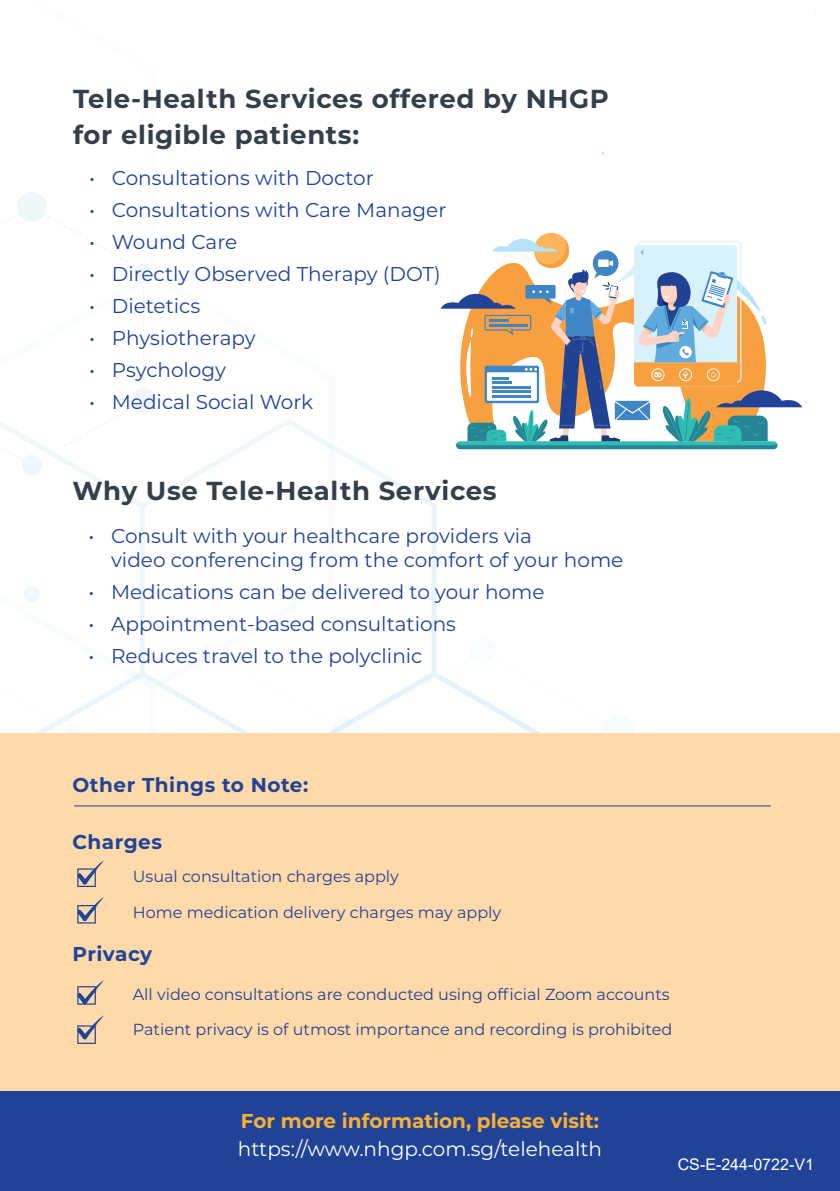
<style>
.page{position:relative;width:840px;height:1191px;background:#fff}
.page>*{position:absolute;margin:0;border:0;box-sizing:border-box;transform-origin:0 0}
.t1{font:700 26px/36px "Montserrat";letter-spacing:.025em;color:#343f4c}
.t2{font:20px/24px "Montserrat";color:#204397}
.t3{font:20px "Montserrat";color:#fff}
.t4{font:700 20px "Montserrat";letter-spacing:.025em;color:#204397}
.t5{font:700 20px "Montserrat";color:#fab032}
.t6{font:16px "Montserrat";color:#204397}
.t7{font:16px "Arial";color:#fff}
</style>
<div class="page">
<svg style="left:334px;top:445px;width:102px;height:135px"></svg>
<svg style="left:85px;top:445px;width:243px;height:135px"></svg>
<svg style="left:328px;top:445px;width:6px;height:6px"></svg>
<svg style="left:244px;top:419px;width:89px;height:26px"></svg>
<svg style="left:0;top:192px;width:156px;height:283px"></svg>
<div style="left:0;top:733px;width:839px;height:358px;background:#fed9aa"></div>
<div style="left:0;top:1091px;width:839px;height:100px;background:#204397"></div>
<div style="left:533px;top:233px;width:35px;height:35px;background:#fbb65b;border-radius:50%"></div>
<svg style="left:440px;top:238px;width:361px;height:211px"></svg>
<hr style="left:74px;top:805px;width:696px;height:1px;background:#204397">
<svg style="left:24px;top:580px;width:690px;height:464px"></svg>
<h1 class="t1" style="left:73px;top:80px;width:537px">Tele-Health Services offered by NHGP for eligible patients:</h1>
<p class="t2" style="left:89px;top:165px;width:286px">• Consultations with Doctor</p>
<p class="t2" style="left:89px;top:197px;width:358px">• Consultations with Care Manager</p>
<p class="t2" style="left:89px;top:229px;width:150px">• Wound Care</p>
<p class="t2" style="left:89px;top:261px;width:353px">• Directly Observed Therapy (DOT)</p>
<p class="t2" style="left:89px;top:293px;width:113px">• Dietetics</p>
<p class="t2" style="left:89px;top:325px;width:168px">• Physiotherapy</p>
<p class="t2" style="left:89px;top:357px;width:138px">• Psychology</p>
<p class="t2" style="left:89px;top:389px;width:225px">• Medical Social Work</p>
<h1 class="t1" style="left:72px;top:472px;width:425px">Why Use Tele-Health Services</h1>
<p class="t2" style="left:111px;top:523px;width:513px;text-indent:-23px">• Consult with your healthcare providers via<br>video conferencing from the comfort of your home</p>
<p class="t2" style="left:88px;top:579px;width:457px">• Medications can be delivered to your home</p>
<p class="t2" style="left:88px;top:611px;width:369px">• Appointment-based consultations</p>
<p class="t2" style="left:88px;top:643px;width:335px">• Reduces travel to the polyclinic</p>
<p class="t4" style="left:72px;top:771px;width:237px">Other Things to Note:</p>
<p class="t4" style="left:72px;top:827px;width:91px">Charges</p>
<p class="t6" style="left:133px;top:865px;width:267px">Usual consultation charges apply</p>
<p class="t6" style="left:133px;top:901px;width:370px">Home medication delivery charges may apply</p>
<p class="t4" style="left:72px;top:939px;width:81px">Privacy</p>
<p class="t6" style="left:133px;top:983px;width:538px">All video consultations are conducted using official Zoom accounts</p>
<p class="t6" style="left:133px;top:1018px;width:540px">Patient privacy is of utmost importance and recording is prohibited</p>
<p class="t5" style="left:241px;top:1106px;width:359px">For more information, please visit:</p>
<p class="t3" style="left:238px;top:1135px;width:365px">https://www.nhgp.com.sg/telehealth</p>
<p class="t7" style="left:677px;top:1153px;width:138px">CS-E-244-0722-V1</p>
</div>
